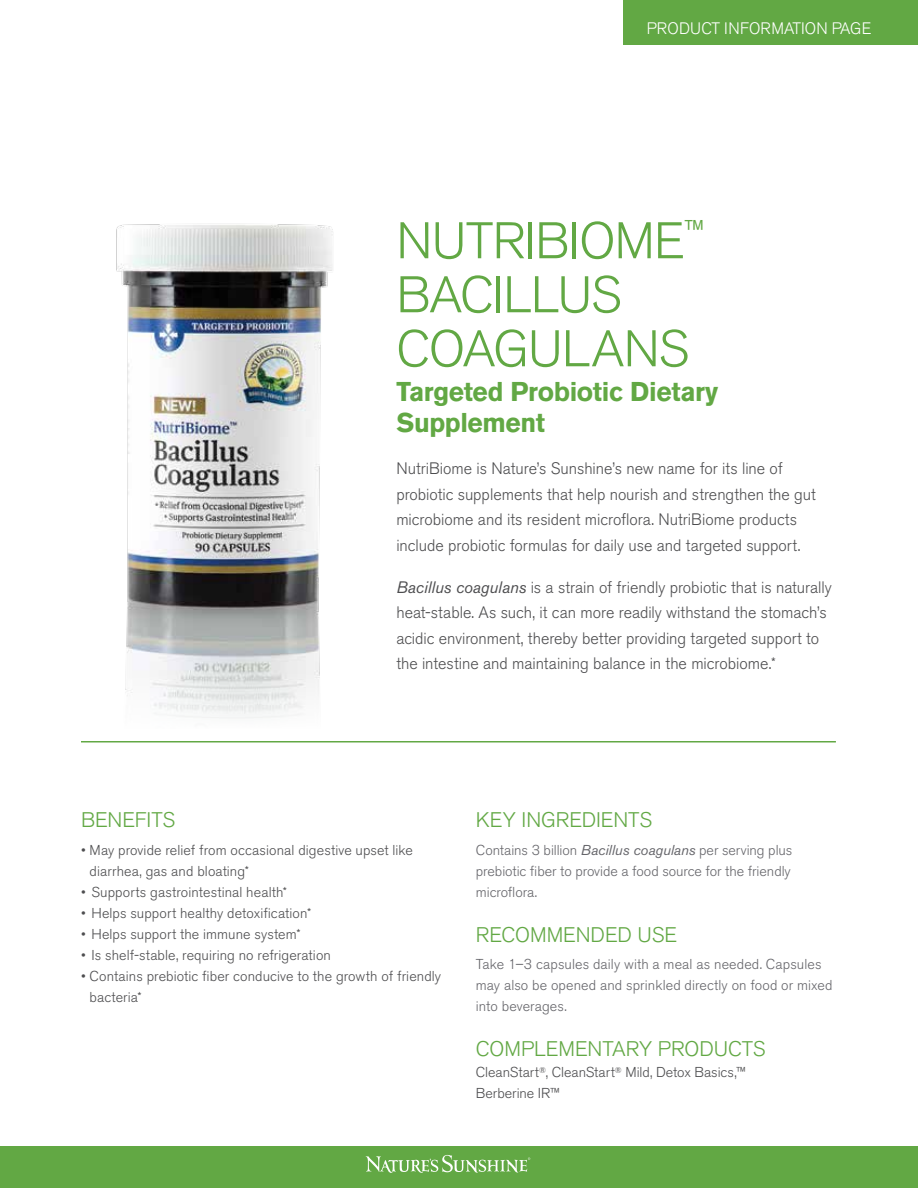
<style>
.page{position:relative;width:918px;height:1188px;background:#fff}
.page>*{position:absolute;margin:0;border:0;box-sizing:border-box;transform-origin:0 0}
.t1{font:300 51px/54px "Akzidenz Grotesk BE";letter-spacing:-.02em;color:#62a844}
.t2{font:700 27px/31.5px "Akzidenz Grotesk BE";letter-spacing:-.015em;color:#62a844}
.t3{font:300 21px "Akzidenz Grotesk BE";letter-spacing:-.005em;color:#62a844}
.t4{font:300 16.5px/25.5px "Akzidenz Grotesk BE";color:#4d4d4f}
.t5{font:300 16.5px "Akzidenz Grotesk BE";letter-spacing:.01em;color:#fff}
.t6{font:300 14.25px/21px "Akzidenz Grotesk BE";letter-spacing:.005em;color:#4d4d4f}
.t7{font:300 14.25px/21px "Akzidenz Grotesk BE";letter-spacing:.005em;color:#65656a;text-align:justify}
.s1{font-weight:400;font-style:italic}
</style>
<div class="page">
<div style="left:0;top:1146px;width:918px;height:42px;background:#62a844"></div>
<svg style="left:366px;top:1155px;width:164px;height:18px"></svg>
<img style="left:116px;top:224px;width:217px;height:494px">
<div style="left:623px;top:0;width:295px;height:44px;background:#62a844"></div>
<hr style="left:81px;top:741px;width:755px;height:1px;background:#62a844">
<p class="t5" style="left:647px;top:19px;width:226px">PRODUCT INFORMATION PAGE</p>
<h1 class="t1" style="left:396px;top:215px;width:310px">NUTRIBIOME<sup>™<br></sup>BACILLUS<br>COAGULANS</h1>
<h2 class="t2" style="left:396px;top:376px;width:324px">Targeted Probiotic Dietary<br>Supplement</h2>
<p class="t4" style="left:396px;top:456px;width:421px">NutriBiome is Nature’s Sunshine’s new name for its line of probiotic supplements that help nourish and strengthen the gut microbiome and its resident microflora. NutriBiome products include probiotic formulas for daily use and targeted support.</p>
<p class="t4" style="left:396px;top:575px;width:437px"><span class="s1">Bacillus coagulans</span> is a strain of friendly probiotic that is naturally heat-stable. As such, it can more readily withstand the stomach’s acidic environment, thereby better providing targeted support to the intestine and maintaining balance in the microbiome.*</p>
<p class="t3" style="left:81px;top:808px;width:96px">BENEFITS</p>
<p class="t6" style="left:90px;top:839px;width:325px;text-indent:-9px">• May provide relief from occasional digestive upset like diarrhea, gas and bloating*</p>
<p class="t6" style="left:81px;top:881px;width:208px">• Supports gastrointestinal health*</p>
<p class="t6" style="left:81px;top:902px;width:232px">• Helps support healthy detoxification*</p>
<p class="t6" style="left:81px;top:923px;width:221px">• Helps support the immune system*</p>
<p class="t6" style="left:81px;top:944px;width:251px">• Is shelf-stable, requiring no refrigeration</p>
<p class="t6" style="left:90px;top:965px;width:353px;text-indent:-9px">• Contains prebiotic fiber conducive to the growth of friendly bacteria*</p>
<p class="t3" style="left:476px;top:808px;width:178px">KEY INGREDIENTS</p>
<p class="t7" style="left:476px;top:839px;width:318px">Contains 3 billion <span class="s1">Bacillus coagulans</span> per serving plus prebiotic fiber to provide a food source for the friendly microflora.</p>
<p class="t3" style="left:476px;top:922px;width:203px">RECOMMENDED USE</p>
<p class="t7" style="left:476px;top:954px;width:358px;text-align:left">Take 1–3 capsules daily with a meal as needed. Capsules may also be opened and sprinkled directly on food or mixed into beverages.</p>
<p class="t3" style="left:476px;top:1037px;width:291px">COMPLEMENTARY PRODUCTS</p>
<p class="t6" style="left:476px;top:1062px;width:271px">CleanStart<sup>®</sup>, CleanStart<sup>®</sup> Mild, Detox Basics,™<br>Berberine IR™</p>
</div>
